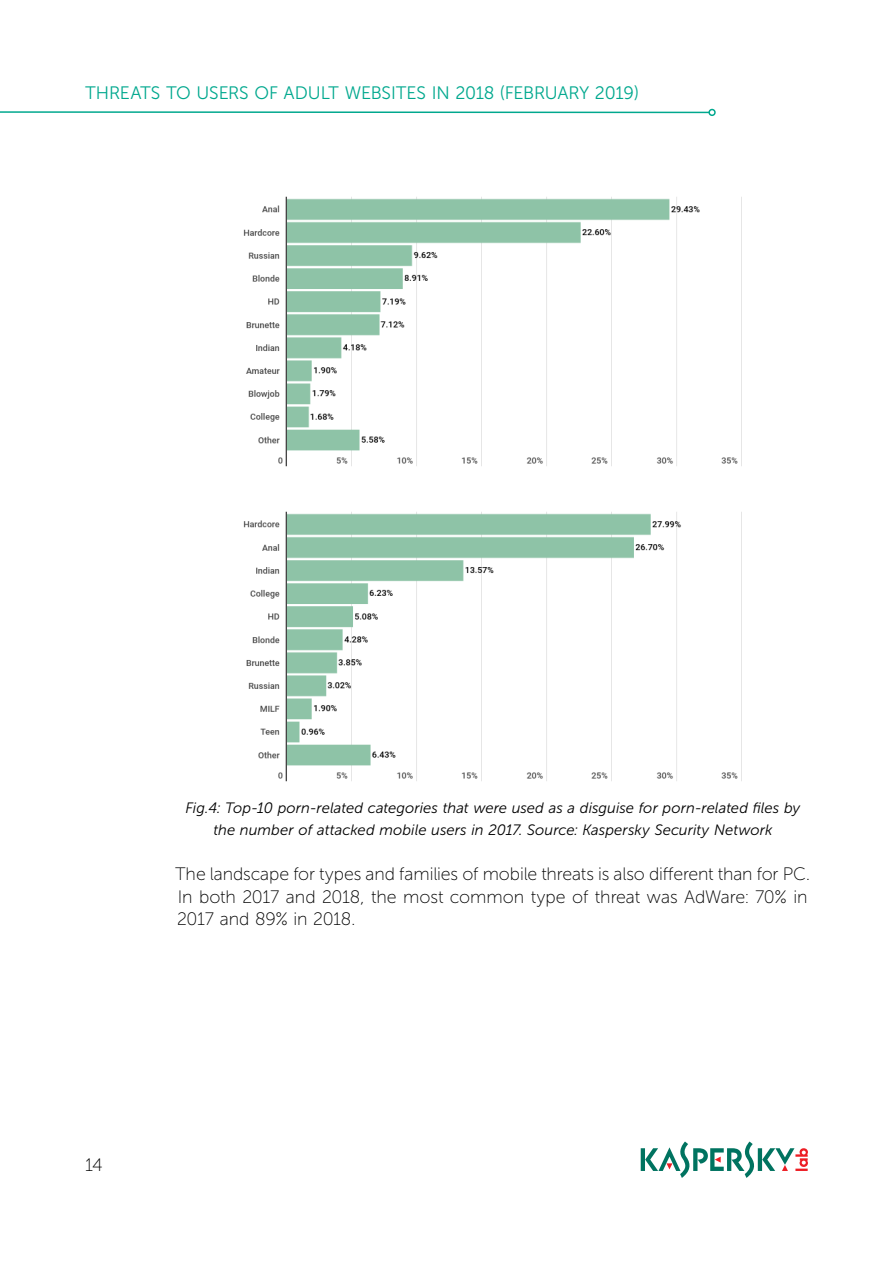
<style>
.page{position:relative;width:893px;height:1263px;background:#fff}
.page>*{position:absolute;margin:0;border:0;box-sizing:border-box;transform-origin:0 0}
.t1{font:18px/22.5px "Museo Sans Cyrl 100";letter-spacing:-.01em;color:#000;text-align:justify}
.t2{font:18px "Museo Sans Cyrl 300";letter-spacing:-.005em;color:#00a88e}
.t3{font:italic 15px/22.5px "Museo Sans Cyrl 300";color:#000;text-align:center}
</style>
<div class="page">
<svg style="left:641px;top:1141px;width:167px;height:37px"></svg>
<hr style="left:0;top:111px;width:709px;height:2px;background:#00a88e">
<div style="left:708px;top:109px;width:8px;height:7px;border:2px solid #00a88e;border-radius:50%"></div>
<img style="left:243px;top:196px;width:499px;height:271px">
<img style="left:243px;top:511px;width:499px;height:271px">
<p class="t2" style="left:85px;top:83px;width:555px">THREATS TO USERS OF ADULT WEBSITES IN 2018 (FEBRUARY 2019)</p>
<p class="t3" style="left:185px;top:796px;width:616px">Fig.4: Top-10 porn-related categories that were used as a disguise for porn-related files by the number of attacked mobile users in 2017. Source: Kaspersky Security Network</p>
<p class="t1" style="left:175px;top:863px;width:634px">The landscape for types and families of mobile threats is also different than for PC.<br>In both 2017 and 2018, the most common type of threat was AdWare: 70% in 2017 and 89% in 2018.</p>
<p class="t1" style="left:85px;top:1154px;width:19px">14</p>
</div>
